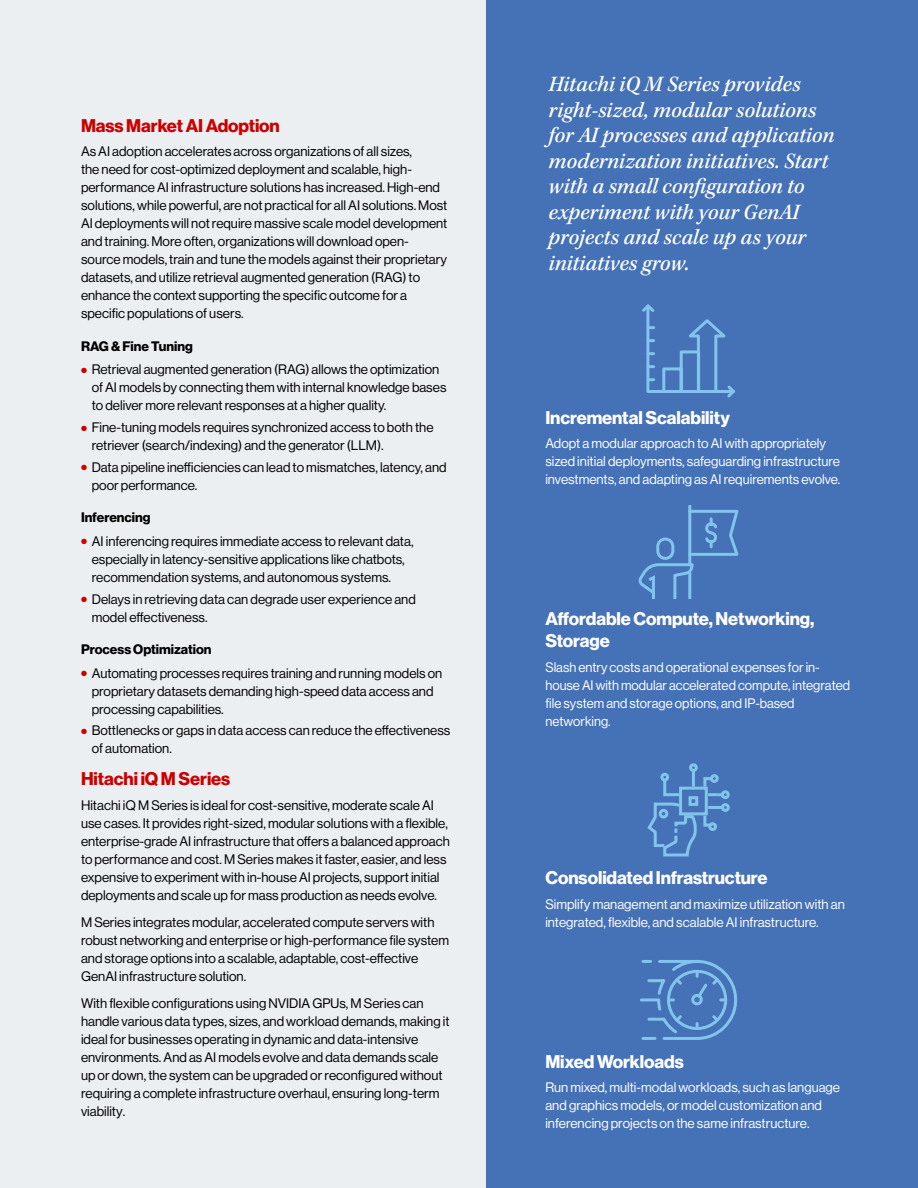
<style>
.page{position:relative;width:918px;height:1188px;background:#fff}
.page>*{position:absolute;margin:0;border:0;box-sizing:border-box;transform-origin:0 0}
.Primary-Subhead-Red{font:italic 500 22.5px/25.5px "Kepler Std";letter-spacing:-.005em;color:#fff}
.Primary-Subhead-Red-2{font:18px "N Haas Grotesk DS Pro 75 Bd";letter-spacing:-.005em;color:#fff}
.Body{font:18px/22.5px "N Haas Grotesk DS Pro 75 Bd";letter-spacing:-.005em;color:#fff}
.Primary-Subhead-Red-3{font:18px "N Haas Grotesk DS Pro 75 Bd";letter-spacing:-.005em;color:#c00}
.Body-2{font:18px "N Haas Grotesk DS Pro 75 Bd";letter-spacing:-.005em;color:#c00}
.Body-3{font:13.5px/18px "N Haas Grotesk DS Pro 55 Rg";color:#000101}
.Body-4{font:13.5px/18px "N Haas Grotesk DS Pro 55 Rg";color:#fff}
.Secondary-Subhead-Black{font:13.5px "N Haas Grotesk DS Pro 75 Bd";color:#000101}
.s1{color:#c00}
</style>
<div class="page">
<div style="left:0;top:0;width:486px;height:1188px;background:#ebeff2"></div>
<div style="left:486px;top:0;width:432px;height:1188px;background:#4571b6"></div>
<svg style="left:647px;top:763px;width:83px;height:94px"></svg>
<svg style="left:640px;top:960px;width:97px;height:80px"></svg>
<svg style="left:642px;top:304px;width:93px;height:94px"></svg>
<hr style="left:688px;top:505px;width:3px;height:60px;background:#83c4ed">
<svg style="left:638px;top:508px;width:101px;height:91px"></svg>
<p class="Primary-Subhead-Red-3" style="left:81px;top:115px;width:200px">Mass Market AI Adoption</p>
<p class="Body-3" style="left:81px;top:143px;width:368px">As AI adoption accelerates across organizations of all sizes,<br>the need for cost-optimized deployment and scalable, high&shy;performance AI infrastructure solutions has increased. High-end solutions, while powerful, are not practical for all AI solutions. Most AI deployments will not require massive scale model development and training. More often, organizations will download open&shy;source models, train and tune the models against their proprietary datasets, and utilize retrieval augmented generation (RAG) to enhance the context supporting the specific outcome for a specific populations of users.</p>
<p class="Secondary-Subhead-Black" style="left:81px;top:338px;width:113px">RAG &amp; Fine Tuning</p>
<p class="Body-3" style="left:92px;top:361px;width:356px;text-indent:-11px"><span class="s1">●</span> Retrieval augmented generation (RAG) allows the optimization of AI models by connecting them with internal knowledge bases to deliver more relevant responses at a higher quality.</p>
<p class="Body-3" style="left:92px;top:418px;width:343px;text-indent:-11px"><span class="s1">●</span> Fine-tuning models requires synchronized access to both the retriever (search/indexing) and the generator (LLM).</p>
<p class="Body-3" style="left:92px;top:458px;width:356px;text-indent:-11px"><span class="s1">●</span> Data pipeline inefficiencies can lead to mismatches, latency, and poor performance.</p>
<p class="Secondary-Subhead-Black" style="left:81px;top:510px;width:71px">Inferencing</p>
<p class="Body-3" style="left:92px;top:532px;width:323px;text-indent:-11px"><span class="s1">●</span> AI inferencing requires immediate access to relevant data, especially in latency-sensitive applications like chatbots, recommendation systems, and autonomous systems.</p>
<p class="Body-3" style="left:92px;top:590px;width:326px;text-indent:-11px"><span class="s1">●</span> Delays in retrieving data can degrade user experience and model effectiveness.</p>
<p class="Secondary-Subhead-Black" style="left:81px;top:642px;width:132px">Process Optimization</p>
<p class="Body-3" style="left:92px;top:664px;width:352px;text-indent:-11px"><span class="s1">●</span> Automating processes requires training and running models on proprietary datasets demanding high-speed data access and processing capabilities.</p>
<p class="Body-3" style="left:92px;top:722px;width:360px;text-indent:-11px"><span class="s1">●</span> Bottlenecks or gaps in data access can reduce the effectiveness of automation.</p>
<p class="Body-2" style="left:81px;top:768px;width:151px">Hitachi iQ M Series</p>
<p class="Body-3" style="left:81px;top:796px;width:370px">Hitachi iQ M Series is ideal for cost-sensitive, moderate scale AI use cases. It provides right-sized, modular solutions with a flexible, enterprise-grade AI infrastructure that offers a balanced approach to performance and cost. M Series makes it faster, easier, and less expensive to experiment with in-house AI projects, support initial deployments and scale up for mass production as needs evolve.</p>
<p class="Body-3" style="left:81px;top:913px;width:370px">M Series integrates modular, accelerated compute servers with robust networking and enterprise or high-performance file system and storage options into a scalable, adaptable, cost-effective GenAI infrastructure solution.</p>
<p class="Body-3" style="left:81px;top:995px;width:370px">With flexible configurations using NVIDIA GPUs, M Series can handle various data types, sizes, and workload demands, making it ideal for businesses operating in dynamic and data-intensive environments. And as AI models evolve and data demands scale up or down, the system can be upgraded or reconfigured without requiring a complete infrastructure overhaul, ensuring long-term viability.</p>
<p class="Primary-Subhead-Red" style="left:549px;top:72px;width:287px">Hitachi iQ M Series provides right-sized, modular solutions for AI processes and application modernization initiatives. Start with a small configuration to experiment with your GenAI projects and scale up as your initiatives grow.</p>
<p class="Primary-Subhead-Red-2" style="left:545px;top:407px;width:186px">Incremental Scalability</p>
<p class="Body-4" style="left:545px;top:435px;width:297px">Adopt a modular approach to AI with appropriately sized initial deployments, safeguarding infrastructure investments, and adapting as AI requirements evolve.</p>
<p class="Body" style="left:545px;top:607px;width:270px">Affordable Compute, Networking,<br>Storage</p>
<p class="Body-4" style="left:545px;top:658px;width:306px">Slash entry costs and operational expenses for in&shy;house AI with modular accelerated compute, integrated file system and storage options, and IP-based networking.</p>
<p class="Primary-Subhead-Red-2" style="left:545px;top:868px;width:224px">Consolidated Infrastructure</p>
<p class="Body-4" style="left:545px;top:896px;width:301px">Simplify management and maximize utilization with an integrated, flexible, and scalable AI infrastructure.</p>
<p class="Primary-Subhead-Red-2" style="left:545px;top:1051px;width:140px">Mixed Workloads</p>
<p class="Body-4" style="left:545px;top:1079px;width:296px">Run mixed, multi-modal workloads, such as language and graphics models, or model customization and inferencing projects on the same infrastructure.</p>
</div>
